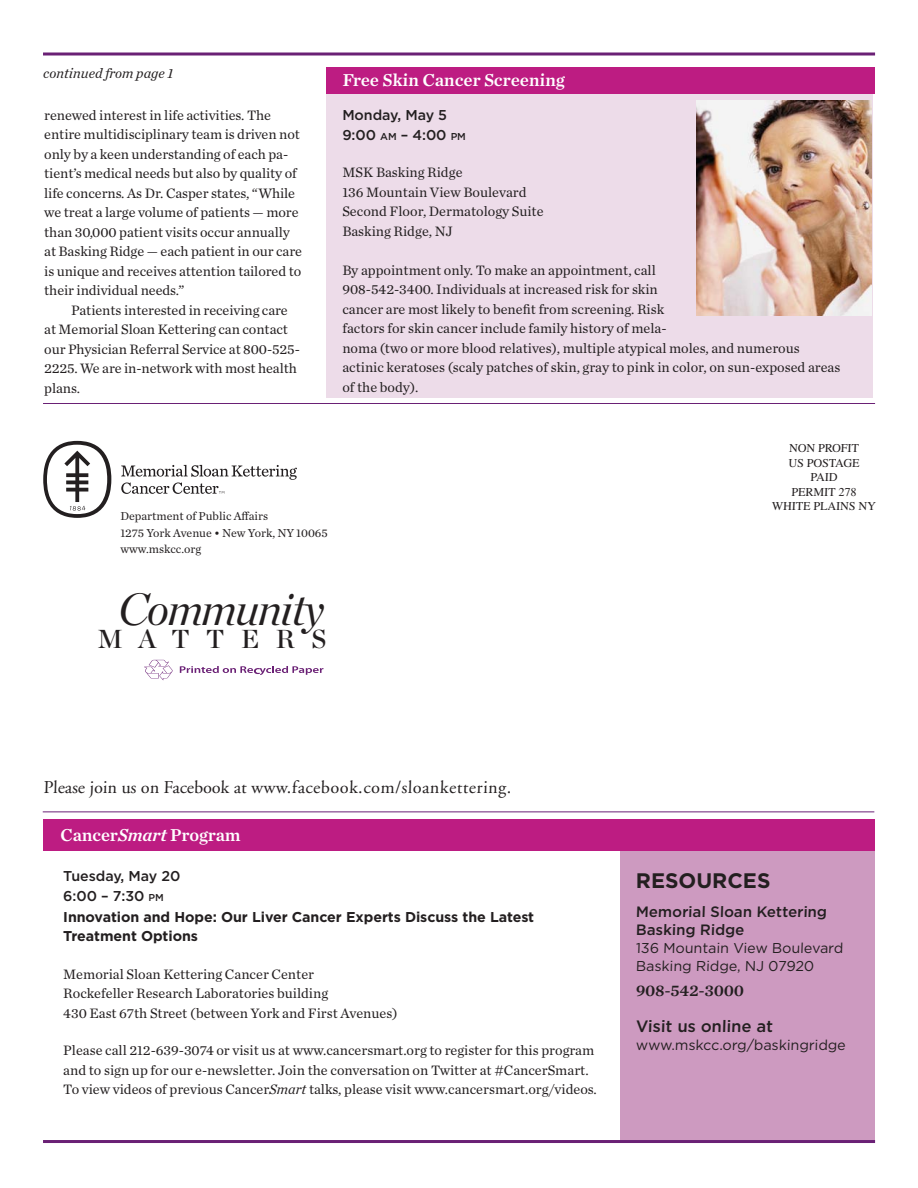
<style>
.page{position:relative;width:918px;height:1188px;background:#fff}
.page>*{position:absolute;margin:0;border:0;box-sizing:border-box;transform-origin:0 0}
.t1{font:italic 45px "Chronicle Display";letter-spacing:-.03em;color:#231f20}
.t2{font:25.95px "Chronicle Display Semi";letter-spacing:.64em;color:#231f20}
.t3{font:700 21px "Gotham";color:#231f20}
.t4{font:18px "Adobe Garamond";letter-spacing:.03em;color:#231f20}
.t5{font:18px "Chronicle Text G1 Semi";letter-spacing:-.005em;color:#fff}
.t6{font:500 16.5px "Gotham";color:#231f20}
.t7{font:16.5px "Chronicle Text G1 Semi";color:#231f20}
.t8{font:500 15px/18px "Gotham";color:#231f20}
.t9{font:14.25px/19.5px "Chronicle Text G1";color:#231f20}
.t10{font:700 14.25px/19.5px "Gotham";letter-spacing:-.005em;color:#231f20}
.t11{font:14.25px/18px "Gotham";color:#231f20}
.t12{font:500 14.25px/19.5px "Gotham";letter-spacing:-.005em;color:#231f20}
.t13{font:italic 14.25px "Chronicle Text G1";color:#231f20}
.t14{font:12px/16.5px "Chronicle Text G1";color:#231f20}
.t15{font:12px/14.4px "Times";color:#231f20;text-align:center}
.s1{font-size:10.05px}
.s2{font-style:italic}
</style>
<div class="page">
<div style="left:326px;top:81px;width:547px;height:316px;background:#eddce9"></div>
<div style="left:621px;top:846px;width:254px;height:294px;background:#cd9ac0"></div>
<svg style="left:43px;top:441px;width:254px;height:77px"></svg>
<hr style="left:43px;top:812px;width:831px;height:1px;background:#6a2075">
<svg style="left:144px;top:660px;width:29px;height:20px"></svg>
<svg style="left:180px;top:666px;width:143px;height:9px"></svg>
<hr style="left:43px;top:403px;width:832px;height:1px;background:#6a2075">
<div style="left:43px;top:820px;width:832px;height:31px;background:#bd1c82"></div>
<div style="left:326px;top:68px;width:549px;height:26px;background:#bd1c82"></div>
<hr style="left:43px;top:53px;width:832px;height:3px;background:#6a2075">
<hr style="left:43px;top:1140px;width:832px;height:3px;background:#6a2075">
<img style="left:697px;top:100px;width:175px;height:215px">
<p class="t13" style="left:43px;top:63px;width:131px">continued from page 1</p>
<p class="t5" style="left:342px;top:66px;width:225px">Free Skin Cancer Screening</p>
<p class="t12" style="left:342px;top:106px;width:125px">Monday, May 5<br>9:00 <span class="s1">AM</span> – 4:00 <span class="s1">PM</span></p>
<p class="t9" style="left:342px;top:162px;width:203px">MSK Basking Ridge<br>136 Mountain View Boulevard<br>Second Floor, Dermatology Suite<br>Basking Ridge, NJ</p>
<p class="t9" style="left:342px;top:260px;width:500px">By appointment only. To make an appointment, call<br>908-542-3400. Individuals at increased risk for skin<br>cancer are most likely to benefit from screening. Risk<br>factors for skin cancer include family history of mela-<br>noma (two or more blood relatives), multiple atypical moles, and numerous actinic keratoses (scaly patches of skin, gray to pink in color, on sun-exposed areas of the body).</p>
<p class="t9" style="left:44px;top:105px;width:259px">renewed interest in life activities. The entire multidisciplinary team is driven not only by a keen understanding of each pa&shy;tient’s medical needs but also by quality of life concerns. As Dr. Casper states, “While we treat a large volume of patients — more than 30,000 patient visits occur annually at Basking Ridge — each patient in our care is unique and receives attention tailored to their individual needs.”</p>
<p class="t9" style="left:44px;top:299px;width:257px;text-indent:27px">Patients interested in receiving care at Memorial Sloan Kettering can contact our Physician Referral Service at 800-525- 2225. We are in-network with most health plans.</p>
<p class="t14" style="left:120px;top:507px;width:209px">Department of Public Affairs<br>1275 York Avenue • New York, NY 10065 www.mskcc.org</p>
<h1 class="t1" style="left:119px;top:574px;width:207px">Community</h1>
<h2 class="t2" style="left:97px;top:619px;width:231px">MATTERS</h2>
<p class="t15" style="left:772px;top:441px;width:106px">NON PROFIT<br>US POSTAGE<br>PAID<br>PERMIT 278<br>WHITE PLAINS NY</p>
<p class="t4" style="left:43px;top:777px;width:470px">Please join us on Facebook at www.facebook.com/sloankettering.</p>
<p class="t5" style="left:60px;top:821px;width:182px">Cancer<span class="s2">Smart</span> Program</p>
<p class="t12" style="left:63px;top:866px;width:119px">Tuesday, May 20<br>6:00 – 7:30 <span class="s1">PM</span></p>
<p class="t10" style="left:63px;top:907px;width:472px">Innovation and Hope: Our Liver Cancer Experts Discuss the Latest<br>Treatment Options</p>
<p class="t9" style="left:63px;top:963px;width:336px">Memorial Sloan Kettering Cancer Center<br>Rockefeller Research Laboratories building<br>430 East 67th Street (between York and First Avenues)</p>
<p class="t9" style="left:63px;top:1040px;width:535px">Please call 212-639-3074 or visit us at www.cancersmart.org to register for this program and to sign up for our e-newsletter. Join the conversation on Twitter at #CancerSmart.<br>To view videos of previous Cancer<span class="s2">Smart</span> talks, please visit www.cancersmart.org/videos.</p>
<h3 class="t3" style="left:636px;top:867px;width:136px">RESOURCES</h3>
<p class="t8" style="left:636px;top:902px;width:193px">Memorial Sloan Kettering<br>Basking Ridge</p>
<p class="t11" style="left:636px;top:939px;width:209px">136 Mountain View Boulevard<br>Basking Ridge, NJ 07920</p>
<p class="t7" style="left:636px;top:978px;width:110px">908-542-3000</p>
<p class="t6" style="left:636px;top:1016px;width:139px">Visit us online at</p>
<p class="t11" style="left:636px;top:1036px;width:212px">www.mskcc.org/baskingridge</p>
</div>
